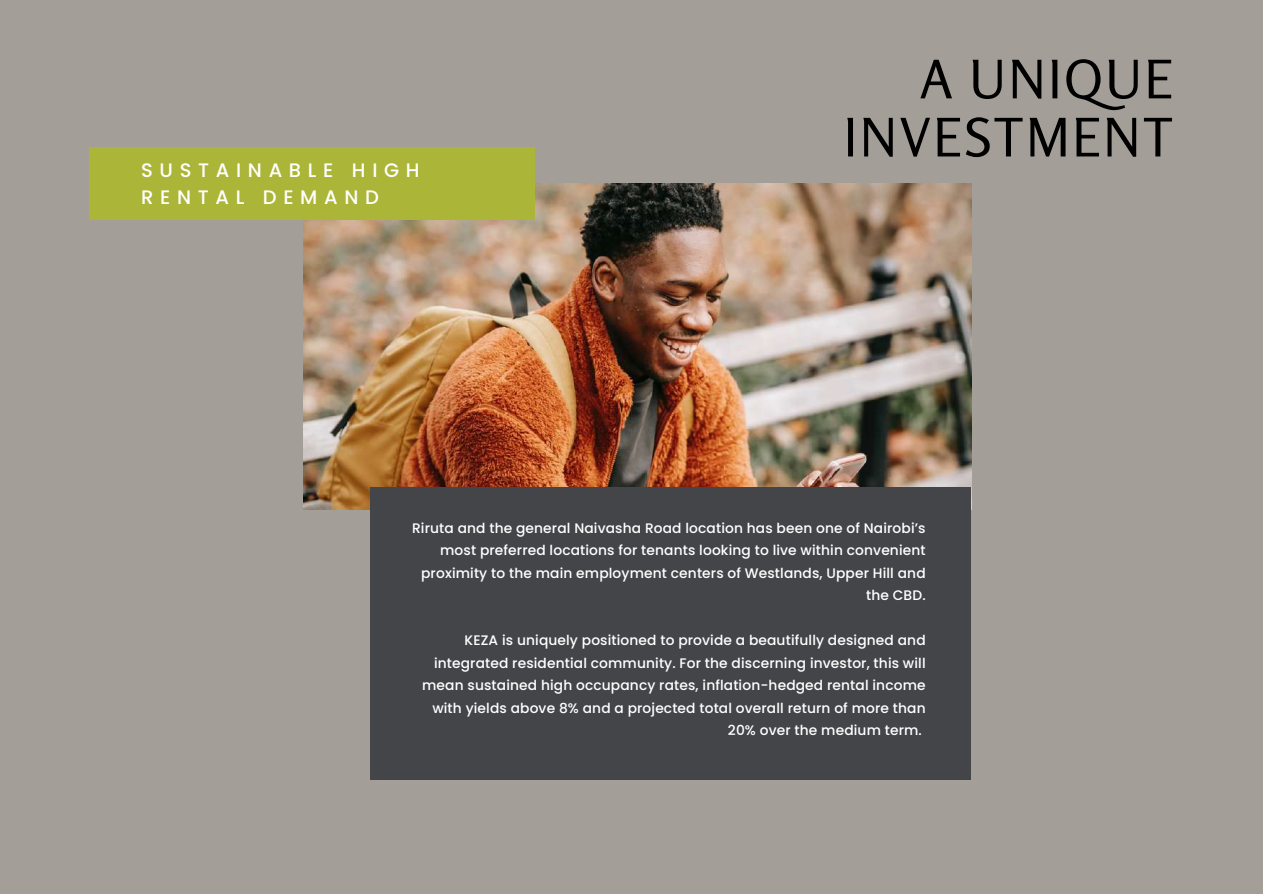
<style>
.page{position:relative;width:1263px;height:894px;background:#fff}
.page>*{position:absolute;margin:0;border:0;box-sizing:border-box;transform-origin:0 0}
.t1{font:52.95px/58.1px "Rosario";letter-spacing:.035em;color:#000;text-align:right}
.t2{font:500 19.5px/27px "Poppins";letter-spacing:.345em;color:#fff}
.t3{font:500 13.8px/22.5px "Poppins";letter-spacing:.01em;color:#fff;text-align:right}
</style>
<div class="page">
<div style="left:0;top:0;width:1263px;height:893px;background:#a39f98"></div>
<img style="left:303px;top:184px;width:669px;height:325px">
<div style="left:89px;top:147px;width:445px;height:73px;background:#abb537"></div>
<div style="left:370px;top:487px;width:600px;height:292px;background:#444549"></div>
<h2 class="t2" style="left:141px;top:156px;width:280px">SUSTAINABLE HIGH<br>RENTAL DEMAND</h2>
<h1 class="t1" style="left:843px;top:50px;width:331px">A UNIQUE<br>INVESTMENT</h1>
<p class="t3" style="left:412px;top:516px;width:515px">Riruta and the general Naivasha Road location has been one of Nairobi’s most preferred locations for tenants looking to live within convenient proximity to the main employment centers of Westlands, Upper Hill and the CBD.</p>
<p class="t3" style="left:422px;top:629px;width:505px">KEZA is uniquely positioned to provide a beautifully designed and integrated residential community. For the discerning investor, this will mean sustained high occupancy rates, inflation-hedged rental income with yields above 8% and a projected total overall return of more than 20% over the medium term.</p>
</div>
